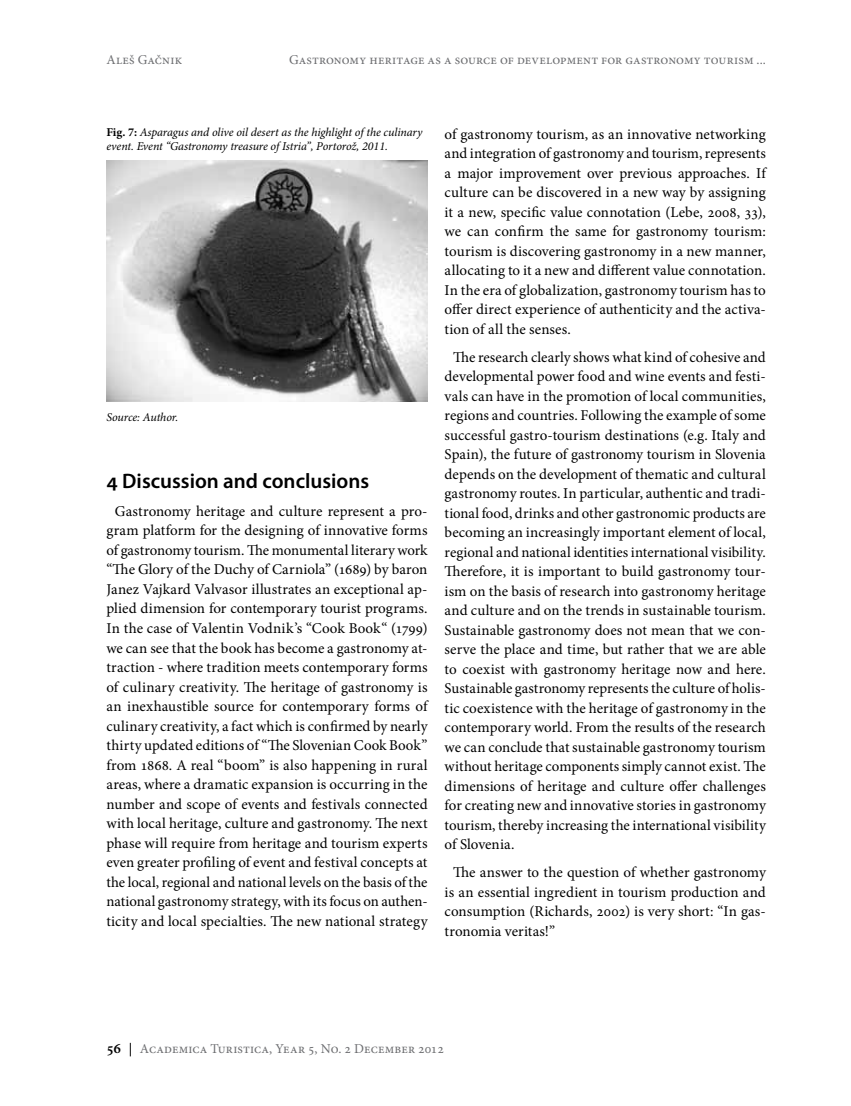
<style>
.page{position:relative;width:851px;height:1106px;background:#fff}
.page>*{position:absolute;margin:0;border:0;box-sizing:border-box;transform-origin:0 0}
.t1{font:600 21px "Myriad Pro";color:#000}
.t2{font:15px/19.5px "Minion Pro";color:#000;text-align:justify}
.t3{font:13.5px "Minion Pro";letter-spacing:.01em;color:#6d6e71}
.t4{font:italic 12px/13.5px "Minion Pro";letter-spacing:-.01em;color:#000}
.s1{font-weight:700;font-style:normal}
.s2{font-weight:600;font-size:15px;color:#000}
.s3{font-weight:600;color:#000}
</style>
<div class="page">
<img style="left:106px;top:160px;width:321px;height:241px">
<p class="t3" style="left:106px;top:50px;width:77px">Aleš Gačnik</p>
<p class="t3" style="left:289px;top:50px;width:478px">Gastronomy heritage as a source of development for gastronomy tourism ...</p>
<p class="t4" style="left:106px;top:126px;width:317px"><span class="s1">Fig. 7:</span> Asparagus and olive oil desert as the highlight of the culinary event. Event “Gastronomy treasure of Istria”, Portorož, 2011.</p>
<p class="t4" style="left:106px;top:410px;width:73px">Source: Author.</p>
<h1 class="t1" style="left:106px;top:467px;width:264px">4 Discussion and conclusions</h1>
<p class="t2" style="left:106px;top:501px;width:324px;text-align:center">Gastronomy heritage and culture represent a pro&shy;gram platform for the designing of innovative forms of gastronomy tourism. The monumental literary work “The Glory of the Duchy of Carniola” (1689) by baron Janez Vajkard Valvasor illustrates an exceptional ap&shy;plied dimension for contemporary tourist programs.<br>In the case of Valentin Vodnik’s “Cook Book“ (1799) we can see that the book has become a gastronomy at&shy;traction - where tradition meets contemporary forms of culinary creativity. The heritage of gastronomy is an inexhaustible source for contemporary forms of culinary creativity, a fact which is confirmed by nearly thirty updated editions of “The Slovenian Cook Book” from 1868. A real “boom” is also happening in rural areas, where a dramatic expansion is occurring in the number and scope of events and festivals connected with local heritage, culture and gastronomy. The next phase will require from heritage and tourism experts even greater profiling of event and festival concepts at the local, regional and national levels on the basis of the national gastronomy strategy, with its focus on authen&shy;ticity and local specialties. The new national strategy</p>
<p class="t2" style="left:444px;top:124px;width:324px">of gastronomy tourism, as an innovative networking and integration of gastronomy and tourism, represents a major improvement over previous approaches. If culture can be discovered in a new way by assigning it a new, specific value connotation (Lebe, 2008, 33), we can confirm the same for gastronomy tourism: tourism is discovering gastronomy in a new manner, allocating to it a new and different value connotation.<br>In the era of globalization, gastronomy tourism has to offer direct experience of authenticity and the activa&shy;tion of all the senses.</p>
<p class="t2" style="left:444px;top:347px;width:323px;text-indent:9px">The research clearly shows what kind of cohesive and developmental power food and wine events and festi&shy;vals can have in the promotion of local communities, regions and countries. Following the example of some successful gastro-tourism destinations (e.g. Italy and Spain), the future of gastronomy tourism in Slovenia depends on the development of thematic and cultural gastronomy routes. In particular, authentic and tradi&shy;tional food, drinks and other gastronomic products are becoming an increasingly important element of local, regional and national identities international visibility.<br>Therefore, it is important to build gastronomy tour&shy;ism on the basis of research into gastronomy heritage and culture and on the trends in sustainable tourism.<br>Sustainable gastronomy does not mean that we con&shy;serve the place and time, but rather that we are able to coexist with gastronomy heritage now and here.<br>Sustainable gastronomy represents the culture of holis&shy;tic coexistence with the heritage of gastronomy in the contemporary world. From the results of the research we can conclude that sustainable gastronomy tourism without heritage components simply cannot exist. The dimensions of heritage and culture offer challenges for creating new and innovative stories in gastronomy tourism, thereby increasing the international visibility of Slovenia.</p>
<p class="t2" style="left:444px;top:863px;width:323px;text-indent:9px">The answer to the question of whether gastronomy is an essential ingredient in tourism production and consumption (Richards, 2002) is very short: “In gas&shy;tronomia veritas!”</p>
<p class="t3" style="left:106px;top:1039px;width:339px"><span class="s2">56</span> <span class="s3">|</span> Academica Turistica, Year 5, No. 2 December 2012</p>
</div>
